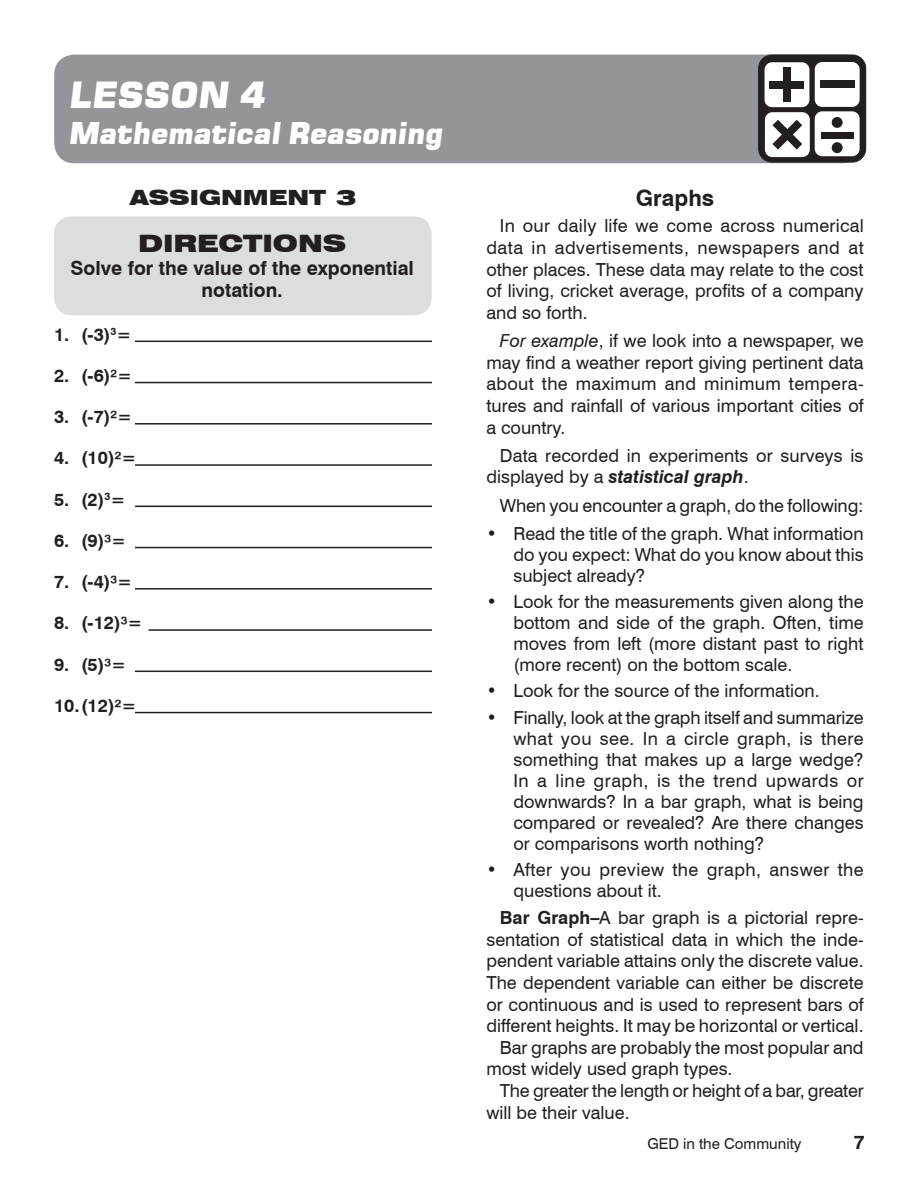
<style>
.page{position:relative;width:918px;height:1188px;background:#fff}
.page>*{position:absolute;margin:0;border:0;box-sizing:border-box;transform-origin:0 0}
.t1{font:italic 36px "Square 721 Blk";color:#fff}
.t2{font:italic 30px "Square 721 Blk";letter-spacing:-.025em;color:#fff}
.Directions_hed{font:900 expanded 24px "Swiss 721 BT";color:#231f20}
.subheads{font:700 22.5px "Swiss 721 BT";color:#231f20}
.Assignment___heds{font:900 expanded 21px "Swiss 721 BT";color:#231f20}
.Directions_copy{font:700 19.5px/22.5px "Swiss 721 BT";color:#231f20;text-align:center}
.Body_text{font:18px/21.6px "Swiss 721 BT";color:#231f20;text-align:justify}
.bullet-no_indent{font:18px/21px "Swiss 721 BT";color:#231f20;text-align:justify}
.Numbered_questions{font:700 18px "Swiss 721 BT";color:#231f20}
.bullet-no_indent-2{font:18px/21px "Swiss 721 BT";letter-spacing:.025em;color:#231f20}
.t3{font:15px "Swiss 721 BT";color:#231f20}
.s1{font-style:italic}
.s2{font-weight:700;font-style:italic}
.s3{font-weight:700}
</style>
<div class="page">
<div style="left:54px;top:55px;width:810px;height:108px;background:#939598;border-radius:20px"></div>
<div style="left:759px;top:55px;width:107px;height:107px;background:#231f20;border-radius:13px"></div>
<div style="left:758px;top:54px;width:108px;height:109px;border:1px solid #231f20;border-radius:13px"></div>
<div style="left:765px;top:62px;width:44px;height:45px;background:#fff;border-radius:7px"></div>
<div style="left:815px;top:62px;width:45px;height:45px;background:#fff;border-radius:7px"></div>
<div style="left:765px;top:112px;width:45px;height:45px;background:#fff;border-radius:7px"></div>
<div style="left:815px;top:111px;width:45px;height:45px;background:#fff;border-radius:7px"></div>
<div style="left:832px;top:117px;width:11px;height:11px;background:#231f20;border-radius:50%"></div>
<div style="left:832px;top:142px;width:11px;height:11px;background:#231f20;border-radius:50%"></div>
<div style="left:821px;top:132px;width:33px;height:6px;background:#231f20"></div>
<div style="left:820px;top:81px;width:34px;height:7px;background:#231f20"></div>
<div style="left:770px;top:81px;width:34px;height:8px;background:#231f20"></div>
<div style="left:783px;top:68px;width:8px;height:34px;background:#231f20"></div>
<svg style="left:772px;top:120px;width:30px;height:30px"></svg>
<hr style="left:135px;top:341px;width:297px;height:1px;background:#231f20">
<hr style="left:135px;top:382px;width:297px;height:1px;background:#231f20">
<hr style="left:135px;top:423px;width:297px;height:2px;background:#231f20">
<hr style="left:135px;top:464px;width:297px;height:2px;background:#231f20">
<hr style="left:135px;top:506px;width:297px;height:1px;background:#231f20">
<hr style="left:135px;top:547px;width:297px;height:1px;background:#231f20">
<hr style="left:135px;top:588px;width:297px;height:2px;background:#231f20">
<hr style="left:148px;top:629px;width:284px;height:2px;background:#231f20">
<hr style="left:135px;top:671px;width:297px;height:1px;background:#231f20">
<hr style="left:135px;top:712px;width:297px;height:1px;background:#231f20">
<div style="left:54px;top:216px;width:378px;height:99px;background:#dcdddf;border-radius:18px"></div>
<h1 class="t1" style="left:68px;top:73px;width:199px">LESSON 4</h1>
<h2 class="t2" style="left:68px;top:115px;width:376px">Mathematical Reasoning</h2>
<p class="Assignment___heds" style="left:130px;top:185px;width:228px">ASSIGNMENT 3</p>
<p class="Directions_hed" style="left:138px;top:229px;width:210px">DIRECTIONS</p>
<p class="Directions_copy" style="left:71px;top:257px;width:345px">Solve for the value of the exponential notation.</p>
<p class="Numbered_questions" style="left:54px;top:323px;width:79px">1. (-3)<sup>3</sup>=</p>
<p class="Numbered_questions" style="left:54px;top:364px;width:80px">2. (-6)²=</p>
<p class="Numbered_questions" style="left:54px;top:406px;width:80px">3. (-7)²=</p>
<p class="Numbered_questions" style="left:54px;top:447px;width:84px">4. (10)²=</p>
<p class="Numbered_questions" style="left:54px;top:488px;width:73px">5. (2)<sup>3</sup>=</p>
<p class="Numbered_questions" style="left:54px;top:529px;width:74px">6. (9)³=</p>
<p class="Numbered_questions" style="left:54px;top:571px;width:80px">7. (-4)³=</p>
<p class="Numbered_questions" style="left:54px;top:612px;width:90px">8. (-12)³=</p>
<p class="Numbered_questions" style="left:54px;top:653px;width:74px">9. (5)³=</p>
<p class="Numbered_questions" style="left:54px;top:694px;width:84px">10.(12)²=</p>
<p class="subheads" style="left:636px;top:185px;width:80px">Graphs</p>
<p class="Body_text" style="left:486px;top:215px;width:379px;text-indent:14px">In our daily life we come across numerical data in advertisements, newspapers and at other places. These data may relate to the cost of living, cricket average, profits of a company and so forth.</p>
<p class="Body_text" style="left:486px;top:330px;width:379px;text-indent:14px"><span class="s1">For example</span>, if we look into a newspaper, we may find a weather report giving pertinent data about the maximum and minimum tempera&shy;tures and rainfall of various important cities of a country.</p>
<p class="Body_text" style="left:486px;top:445px;width:379px;text-indent:14px">Data recorded in experiments or surveys is displayed by a <span class="s2">statistical graph</span>.</p>
<p class="Body_text" style="left:500px;top:494px;width:365px">When you encounter a graph, do the following:</p>
<p class="bullet-no_indent" style="left:513px;top:523px;width:352px;text-indent:-27px">• Read the title of the graph. What information do you expect: What do you know about this subject already?</p>
<p class="bullet-no_indent" style="left:513px;top:591px;width:352px;text-indent:-27px">• Look for the measurements given along the bottom and side of the graph. Often, time moves from left (more distant past to right (more recent) on the bottom scale.</p>
<p class="bullet-no_indent" style="left:486px;top:680px;width:335px">• Look for the source of the information.</p>
<p class="bullet-no_indent" style="left:513px;top:707px;width:352px;text-indent:-27px">• Finally, look at the graph itself and summarize what you see. In a circle graph, is there something that makes up a large wedge?<br>In a line graph, is the trend upwards or downwards? In a bar graph, what is being compared or revealed? Are there changes or comparisons worth nothing?</p>
<p class="bullet-no_indent-2" style="left:513px;top:859px;width:352px;text-indent:-27px">• After you preview the graph, answer the questions about it.</p>
<p class="Body_text" style="left:486px;top:907px;width:379px;text-indent:14px"><span class="s3">Bar Graph–</span>A bar graph is a pictorial repre&shy;sentation of statistical data in which the inde&shy;pendent variable attains only the discrete value.<br>The dependent variable can either be discrete or continuous and is used to represent bars of different heights. It may be horizontal or vertical.</p>
<p class="Body_text" style="left:486px;top:1036px;width:379px;text-indent:14px">Bar graphs are probably the most popular and most widely used graph types.</p>
<p class="Body_text" style="left:486px;top:1080px;width:379px;text-indent:14px">The greater the length or height of a bar, greater will be their value.</p>
<p class="t3" style="left:647px;top:1135px;width:156px">GED in the Community</p>
<p class="Directions_copy" style="left:854px;top:1131px;width:13px">7</p>
</div>
